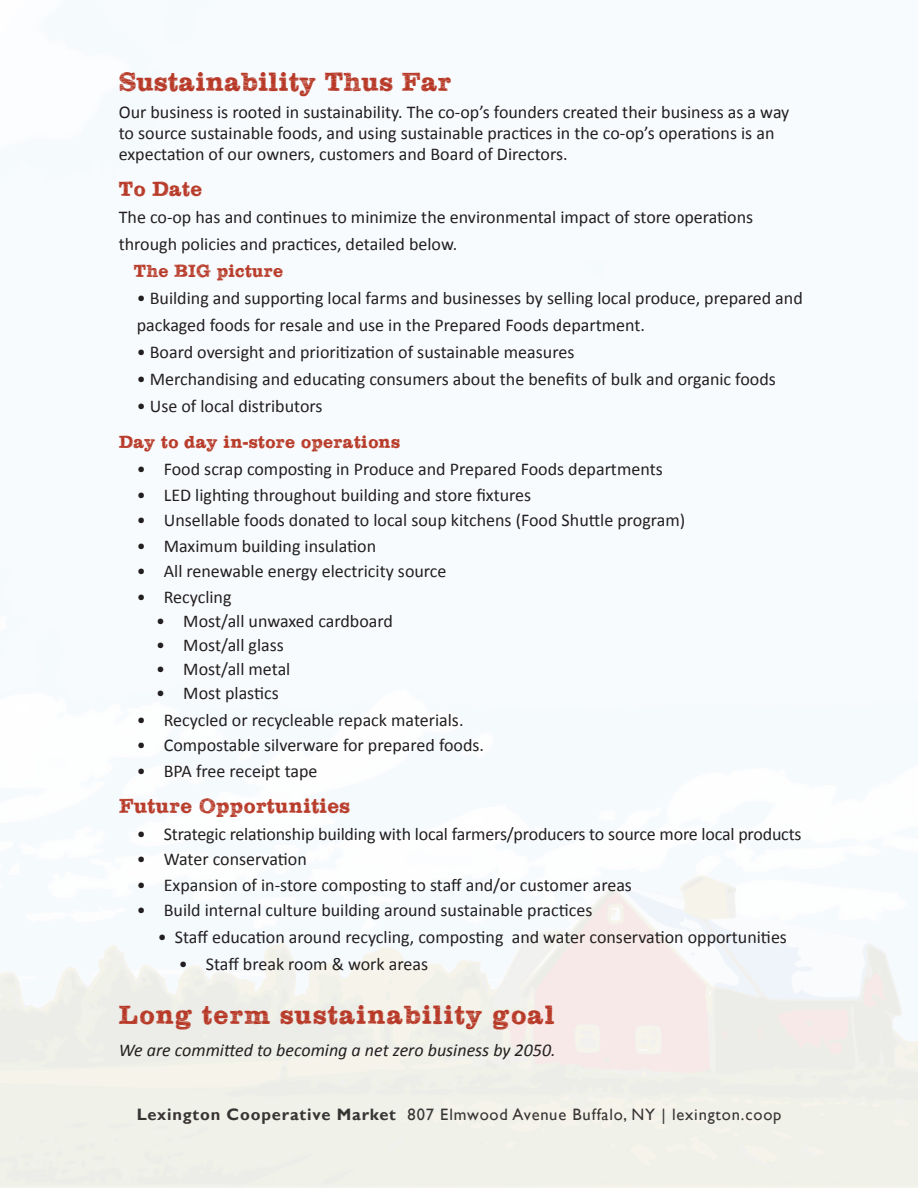
<style>
.page{position:relative;width:918px;height:1188px;background:#fff}
.page>*{position:absolute;margin:0;border:0;box-sizing:border-box;transform-origin:0 0}
.t1{font:27px "Plateaux";letter-spacing:.025em;color:#b73826}
.t2{font:27px "Plateaux";color:#b73826}
.t3{font:21px "Plateaux";color:#b73826}
.t4{font:18px/21px "Calibri";color:#231f20}
.t5{font:italic 18px "Calibri";color:#231f20}
.t6{font:18px "Plateaux";color:#b73826}
.t7{font:16.5px "Gill Sans";letter-spacing:.05em;color:#231f20}
.s1{font-weight:700}
</style>
<div class="page">
<p class="t2" style="left:119px;top:71px;width:335px">Sustainability Thus Far</p>
<p class="t4" style="left:119px;top:102px;width:672px">Our business is rooted in sustainability. The co-op’s founders created their business as a way to source sustainable foods, and using sustainable practices in the co-op’s operations is an expectation of our owners, customers and Board of Directors.</p>
<p class="t3" style="left:119px;top:180px;width:85px">To Date</p>
<p class="t4" style="left:119px;top:204px;width:636px;line-height:27px">The co-op has and continues to minimize the environmental impact of store operations through policies and practices, detailed below.</p>
<p class="t6" style="left:134px;top:264px;width:151px">The BIG picture</p>
<p class="t4" style="left:137px;top:285px;width:668px;line-height:27px">• Building and supporting local farms and businesses by selling local produce, prepared and packaged foods for resale and use in the Prepared Foods department.</p>
<p class="t4" style="left:137px;top:342px;width:439px">• Board oversight and prioritization of sustainable measures</p>
<p class="t4" style="left:137px;top:369px;width:641px">• Merchandising and educating consumers about the benefits of bulk and organic foods</p>
<p class="t4" style="left:137px;top:396px;width:187px">• Use of local distributors</p>
<p class="t6" style="left:119px;top:435px;width:283px">Day to day in-store operations</p>
<p class="t4" style="left:137px;top:459px;width:527px">• Food scrap composting in Produce and Prepared Foods departments</p>
<p class="t4" style="left:137px;top:484px;width:396px">• LED lighting throughout building and store fixtures</p>
<p class="t4" style="left:137px;top:510px;width:550px">• Unsellable foods donated to local soup kitchens (Food Shuttle program)</p>
<p class="t4" style="left:137px;top:535px;width:241px">• Maximum building insulation</p>
<p class="t4" style="left:137px;top:561px;width:311px">• All renewable energy electricity source</p>
<p class="t4" style="left:137px;top:586px;width:96px">• Recycling</p>
<p class="t4" style="left:156px;top:610px;width:238px">• Most/all unwaxed cardboard</p>
<p class="t4" style="left:156px;top:634px;width:129px">• Most/all glass</p>
<p class="t4" style="left:156px;top:658px;width:136px">• Most/all metal</p>
<p class="t4" style="left:156px;top:682px;width:124px">• Most plastics</p>
<p class="t4" style="left:137px;top:709px;width:328px">• Recycled or recycleable repack materials.</p>
<p class="t4" style="left:137px;top:735px;width:349px">• Compostable silverware for prepared foods.</p>
<p class="t4" style="left:137px;top:760px;width:182px">• BPA free receipt tape</p>
<p class="t3" style="left:119px;top:797px;width:233px">Future Opportunities</p>
<p class="t4" style="left:137px;top:823px;width:666px">• Strategic relationship building with local farmers/producers to source more local products</p>
<p class="t4" style="left:137px;top:849px;width:172px">• Water conservation</p>
<p class="t4" style="left:137px;top:874px;width:497px">• Expansion of in-store composting to staff and/or customer areas</p>
<p class="t4" style="left:137px;top:900px;width:457px">• Build internal culture building around sustainable practices</p>
<p class="t4" style="left:158px;top:927px;width:631px">• Staff education around recycling, composting and water conservation opportunities</p>
<p class="t4" style="left:179px;top:954px;width:251px">• Staff break room &amp; work areas</p>
<p class="t1" style="left:119px;top:1004px;width:438px">Long term sustainability goal</p>
<p class="t5" style="left:119px;top:1037px;width:438px">We are committed to becoming a net zero business by 2050.</p>
<p class="t7" style="left:136px;top:1104px;width:647px"><span class="s1">Lexington Cooperative Market</span> 807 Elmwood Avenue Buffalo, NY | lexington.coop</p>
</div>
